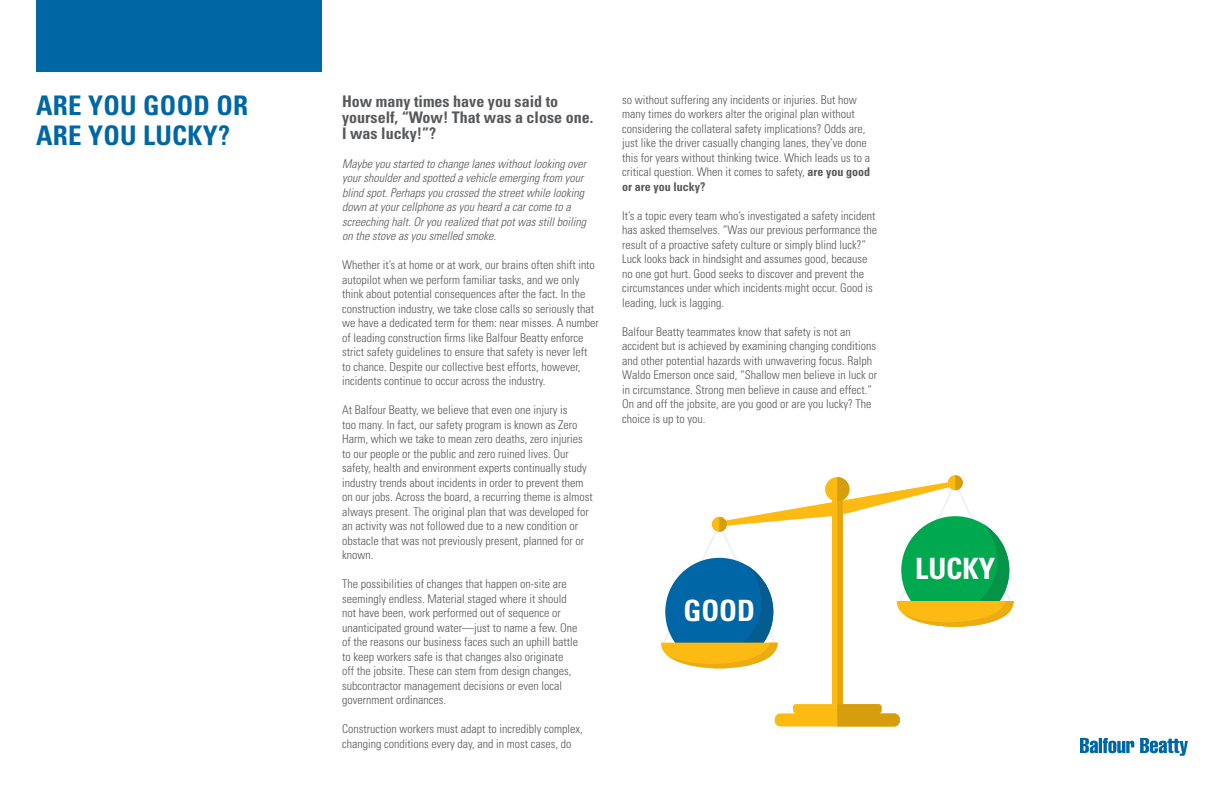
<style>
.page{position:relative;width:1224px;height:792px;background:#fff}
.page>*{position:absolute;margin:0;border:0;box-sizing:border-box;transform-origin:0 0}
.t1{font:700 condensed 29.4px "Univers LT Std";color:#fff}
.t2{font:700 condensed 27px/30px "Univers LT Std";letter-spacing:.01em;color:#0067a5}
.t3{font:700 condensed 16px/16px "Univers LT Std";color:#57585a}
.t4{font:300 condensed 12px/14.5px "Univers LT Std";color:#57585a}
.t5{font:italic 300 condensed 12px/14.5px "Univers LT Std";color:#57585a}
.s1{font-weight:700}
</style>
<div class="page">
<div style="left:36px;top:0;width:285px;height:72px;background:#0067a5"></div>
<svg style="left:1080px;top:738px;width:108px;height:18px"></svg>
<svg style="left:661px;top:475px;width:353px;height:252px"></svg>
<p class="t2" style="left:36px;top:90px;width:214px">ARE YOU GOOD OR<br>ARE YOU LUCKY?</p>
<p class="t3" style="left:342px;top:93px;width:253px">How many times have you said to yourself, “Wow! That was a close one.<br>I was lucky!”?</p>
<p class="t5" style="left:342px;top:156px;width:245px">Maybe you started to change lanes without looking over your shoulder and spotted a vehicle emerging from your blind spot. Perhaps you crossed the street while looking down at your cellphone as you heard a car come to a screeching halt. Or you realized that pot was still boiling on the stove as you smelled smoke.</p>
<p class="t4" style="left:342px;top:258px;width:258px">Whether it’s at home or at work, our brains often shift into autopilot when we perform familiar tasks, and we only think about potential consequences after the fact. In the construction industry, we take close calls so seriously that we have a dedicated term for them: near misses. A number of leading construction firms like Balfour Beatty enforce strict safety guidelines to ensure that safety is never left to chance. Despite our collective best efforts, however, incidents continue to occur across the industry.</p>
<p class="t4" style="left:342px;top:403px;width:252px">At Balfour Beatty, we believe that even one injury is<br>too many. In fact, our safety program is known as Zero Harm, which we take to mean zero deaths, zero injuries to our people or the public and zero ruined lives. Our safety, health and environment experts continually study industry trends about incidents in order to prevent them on our jobs. Across the board, a recurring theme is almost always present. The original plan that was developed for an activity was not followed due to a new condition or obstacle that was not previously present, planned for or known.</p>
<p class="t4" style="left:342px;top:577px;width:237px">The possibilities of changes that happen on-site are seemingly endless. Material staged where it should not have been, work performed out of sequence or unanticipated ground water—just to name a few. One of the reasons our business faces such an uphill battle to keep workers safe is that changes also originate off the jobsite. These can stem from design changes, subcontractor management decisions or even local government ordinances.</p>
<p class="t4" style="left:342px;top:722px;width:242px">Construction workers must adapt to incredibly complex, changing conditions every day, and in most cases, do</p>
<p class="t4" style="left:622px;top:92px;width:249px">so without suffering any incidents or injuries. But how many times do workers alter the original plan without considering the collateral safety implications? Odds are, just like the driver casually changing lanes, they’ve done this for years without thinking twice. Which leads us to a critical question. When it comes to safety, <span class="s1">are you good or are you lucky?</span></p>
<p class="t4" style="left:622px;top:208px;width:256px">It’s a topic every team who’s investigated a safety incident has asked themselves. “Was our previous performance the result of a proactive safety culture or simply blind luck?” Luck looks back in hindsight and assumes good, because no one got hurt. Good seeks to discover and prevent the circumstances under which incidents might occur. Good is leading, luck is lagging.</p>
<p class="t4" style="left:622px;top:324px;width:256px">Balfour Beatty teammates know that safety is not an accident but is achieved by examining changing conditions and other potential hazards with unwavering focus. Ralph Waldo Emerson once said, “Shallow men believe in luck or in circumstance. Strong men believe in cause and effect.” On and off the jobsite, are you good or are you lucky? The choice is up to you.</p>
<h1 class="t1" style="left:683px;top:592px;width:73px">GOOD</h1>
<h1 class="t1" style="left:915px;top:551px;width:81px">LUCKY</h1>
</div>
